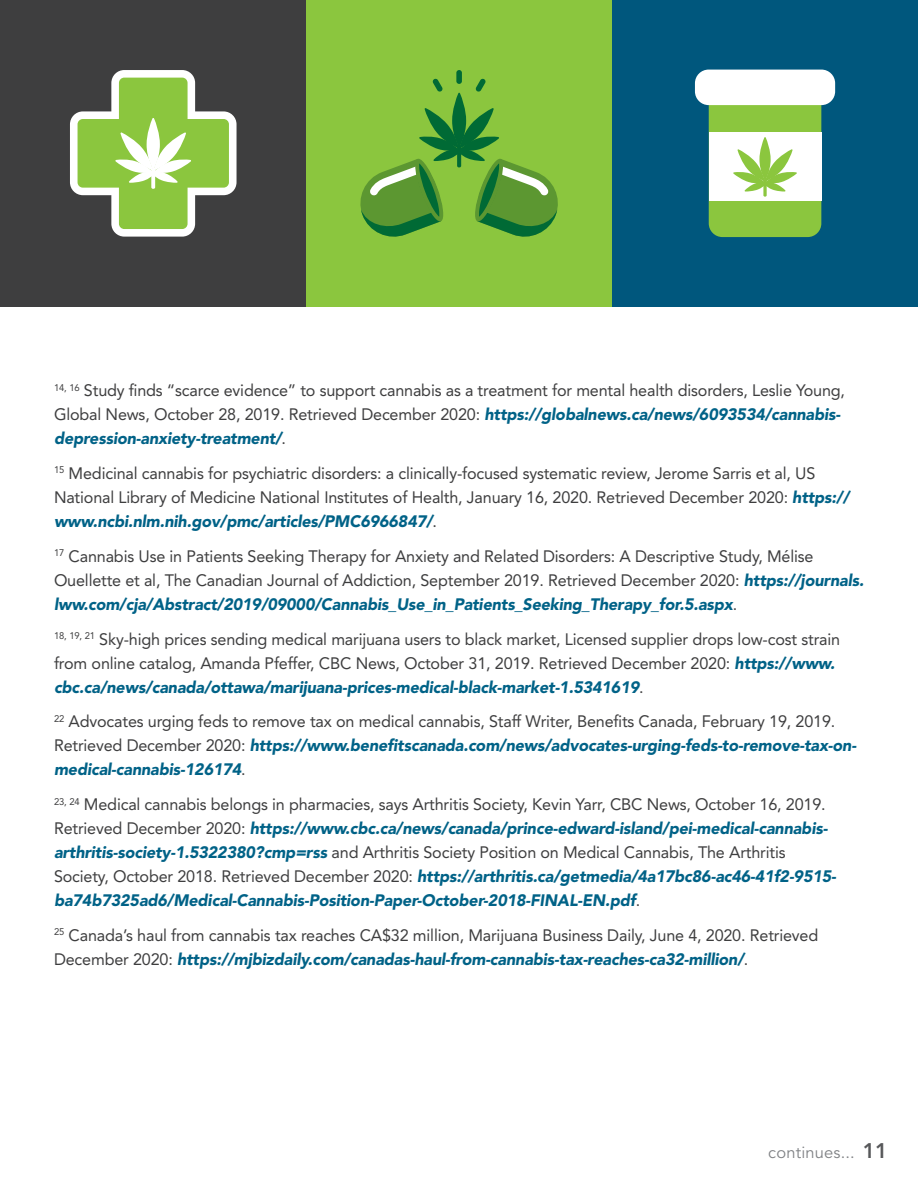
<style>
.page{position:relative;width:918px;height:1188px;background:#fff}
.page>*{position:absolute;margin:0;border:0;box-sizing:border-box;transform-origin:0 0}
.t1{font:800 21px "Avenir LT Std";color:#57585a}
.p__Sources{font:16.5px/24px "Avenir LT Std";letter-spacing:-.01em;color:#3e3e3f}
.p__Sources-2{font:italic 900 16.5px/24px "Avenir LT Std";letter-spacing:-.01em;color:#006287}
.p{font:16.5px "Avenir LT Std";letter-spacing:.01em;color:#808285}
.s1{font-weight:900;font-style:italic;color:#006287}
.s2{font-weight:400;font-style:normal;color:#3e3e3f}
</style>
<div class="page">
<div style="left:0;top:0;width:306px;height:307px;background:#3e3e3f"></div>
<div style="left:306px;top:0;width:306px;height:307px;background:#8bc63e"></div>
<div style="left:612px;top:0;width:306px;height:307px;background:#00577d"></div>
<div style="left:456px;top:70px;width:6px;height:14px;background:#006a35;border-radius:3px"></div>
<svg style="left:360px;top:78px;width:198px;height:159px"></svg>
<div style="left:709px;top:90px;width:112px;height:147px;background:#8bc63e;border-radius:14px"></div>
<div style="left:709px;top:132px;width:112px;height:69px;background:#fff"></div>
<svg style="left:733px;top:137px;width:64px;height:55px"></svg>
<svg style="left:763px;top:179px;width:4px;height:18px"></svg>
<div style="left:695px;top:70px;width:140px;height:35px;background:#fff;border-radius:14px"></div>
<svg style="left:70px;top:70px;width:167px;height:167px"></svg>
<svg style="left:151px;top:168px;width:4px;height:21px"></svg>
<p class="p__Sources" style="left:54px;top:379px;width:793px"><sup>14,</sup> <sup>16</sup> Study finds “scarce evidence” to support cannabis as a treatment for mental health disorders, Leslie Young,<br>Global News, October 28, 2019. Retrieved December 2020: <span class="s1">https://globalnews.ca/news/6093534/cannabis&shy;depression-anxiety-treatment/</span>.</p>
<p class="p__Sources" style="left:54px;top:461px;width:797px"><sup>15</sup> Medicinal cannabis for psychiatric disorders: a clinically-focused systematic review, Jerome Sarris et al, US<br>National Library of Medicine National Institutes of Health, January 16, 2020. Retrieved December 2020: <span class="s1">https:// www.ncbi.nlm.nih.gov/pmc/articles/PMC6966847/</span>.</p>
<p class="p__Sources" style="left:54px;top:544px;width:812px"><sup>17</sup> Cannabis Use in Patients Seeking Therapy for Anxiety and Related Disorders: A Descriptive Study, Mélise<br>Ouellette et al, The Canadian Journal of Addiction, September 2019. Retrieved December 2020: <span class="s1">https://journals. lww.com/cja/Abstract/2019/09000/Cannabis_Use_in_Patients_Seeking_Therapy_for.5.aspx</span>.</p>
<p class="p__Sources" style="left:54px;top:627px;width:788px"><sup>18,</sup> <sup>19,</sup> <sup>21</sup> Sky-high prices sending medical marijuana users to black market, Licensed supplier drops low-cost strain from online catalog, Amanda Pfeffer, CBC News, October 31, 2019. Retrieved December 2020: <span class="s1">https://www. cbc.ca/news/canada/ottawa/marijuana-prices-medical-black-market-1.5341619</span>.</p>
<p class="p__Sources" style="left:54px;top:710px;width:804px"><sup>22</sup> Advocates urging feds to remove tax on medical cannabis, Staff Writer, Benefits Canada, February 19, 2019.<br>Retrieved December 2020: <span class="s1">https://www.benefitscanada.com/news/advocates-urging-feds-to-remove-tax-on&shy;medical-cannabis-126174</span>.</p>
<p class="p__Sources-2" style="left:54px;top:793px;width:784px"><sup>23,</sup> <sup>24</sup> <span class="s2">Medical cannabis belongs in pharmacies, says Arthritis Society, Kevin Yarr, CBC News, October 16, 2019.<br>Retrieved December 2020:</span> https://www.cbc.ca/news/canada/prince-edward-island/pei-medical-cannabis&shy;arthritis-society-1.5322380?cmp=rss <span class="s2">and Arthritis Society Position on Medical Cannabis, The Arthritis Society, October 2018. Retrieved December 2020:</span> https://arthritis.ca/getmedia/4a17bc86-ac46-41f2-9515- ba74b7325ad6/Medical-Cannabis-Position-Paper-October-2018-FINAL-EN.pdf<span class="s2">.</span></p>
<p class="p__Sources" style="left:54px;top:923px;width:766px"><sup>25</sup> Canada’s haul from cannabis tax reaches CA$32 million, Marijuana Business Daily, June 4, 2020. Retrieved<br>December 2020: <span class="s1">https://mjbizdaily.com/canadas-haul-from-cannabis-tax-reaches-ca32-million/</span>.</p>
<p class="p" style="left:768px;top:1143px;width:88px">continues...</p>
<p class="t1" style="left:863px;top:1139px;width:26px">11</p>
</div>
